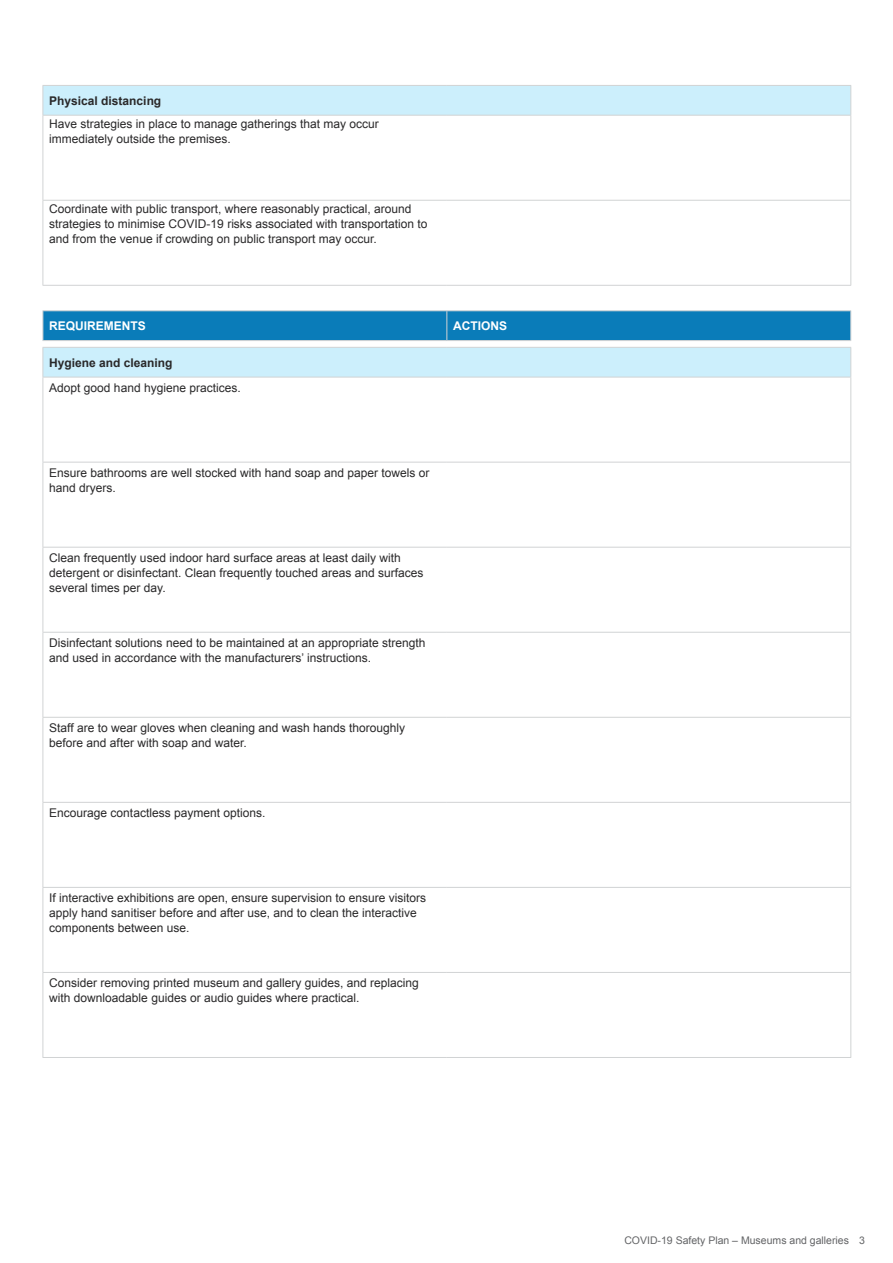
<style>
.page{position:relative;width:893px;height:1263px;background:#fff}
.page>*{position:absolute;margin:0;border:0;box-sizing:border-box;transform-origin:0 0}
.Text{font:12px/15px "Arial";color:#292829}
.H4-bold_tables{font:700 12px "Arial";color:#292829}
.Head_5_tables_white{font:700 12px "Arial";color:#fff}
.t1{font:10.5px "Arial";color:#636466}
</style>
<div class="page">
<hr style="left:43px;top:116px;width:1px;height:84px;background:#d1d3d4">
<hr style="left:850px;top:116px;width:1px;height:84px;background:#d1d3d4">
<hr style="left:43px;top:200px;width:404px;height:1px;background:#d1d3d4">
<hr style="left:43px;top:201px;width:1px;height:84px;background:#d1d3d4">
<hr style="left:447px;top:200px;width:404px;height:1px;background:#d1d3d4">
<hr style="left:850px;top:201px;width:1px;height:84px;background:#d1d3d4">
<hr style="left:43px;top:285px;width:404px;height:1px;background:#d1d3d4">
<hr style="left:447px;top:285px;width:404px;height:1px;background:#d1d3d4">
<hr style="left:43px;top:115px;width:404px;height:1px;background:#d1d3d4">
<hr style="left:447px;top:115px;width:404px;height:1px;background:#d1d3d4">
<div style="left:43px;top:85px;width:808px;height:30px;background:#cceffc"></div>
<hr style="left:43px;top:310px;width:404px;height:1px;background:#d1d3d4">
<hr style="left:447px;top:310px;width:404px;height:1px;background:#d1d3d4">
<svg style="left:43px;top:311px;width:808px;height:30px;background:#127fba"></svg>
<hr style="left:43px;top:377px;width:1px;height:85px;background:#d1d3d4">
<hr style="left:850px;top:377px;width:1px;height:85px;background:#d1d3d4">
<hr style="left:43px;top:462px;width:404px;height:1px;background:#d1d3d4">
<hr style="left:43px;top:462px;width:1px;height:85px;background:#d1d3d4">
<hr style="left:447px;top:462px;width:404px;height:1px;background:#d1d3d4">
<hr style="left:850px;top:462px;width:1px;height:85px;background:#d1d3d4">
<hr style="left:43px;top:547px;width:404px;height:1px;background:#d1d3d4">
<hr style="left:43px;top:547px;width:1px;height:85px;background:#d1d3d4">
<hr style="left:447px;top:547px;width:404px;height:1px;background:#d1d3d4">
<hr style="left:850px;top:547px;width:1px;height:85px;background:#d1d3d4">
<hr style="left:43px;top:632px;width:404px;height:1px;background:#d1d3d4">
<hr style="left:43px;top:633px;width:1px;height:84px;background:#d1d3d4">
<hr style="left:447px;top:632px;width:404px;height:1px;background:#d1d3d4">
<hr style="left:850px;top:633px;width:1px;height:84px;background:#d1d3d4">
<hr style="left:43px;top:717px;width:404px;height:1px;background:#d1d3d4">
<hr style="left:43px;top:718px;width:1px;height:84px;background:#d1d3d4">
<hr style="left:447px;top:717px;width:404px;height:1px;background:#d1d3d4">
<hr style="left:850px;top:718px;width:1px;height:84px;background:#d1d3d4">
<hr style="left:43px;top:802px;width:404px;height:1px;background:#d1d3d4">
<hr style="left:43px;top:803px;width:1px;height:84px;background:#d1d3d4">
<hr style="left:447px;top:802px;width:404px;height:1px;background:#d1d3d4">
<hr style="left:850px;top:803px;width:1px;height:84px;background:#d1d3d4">
<hr style="left:43px;top:887px;width:404px;height:1px;background:#d1d3d4">
<hr style="left:43px;top:888px;width:1px;height:84px;background:#d1d3d4">
<hr style="left:447px;top:887px;width:404px;height:1px;background:#d1d3d4">
<hr style="left:850px;top:888px;width:1px;height:84px;background:#d1d3d4">
<hr style="left:43px;top:972px;width:404px;height:1px;background:#d1d3d4">
<hr style="left:43px;top:973px;width:1px;height:84px;background:#d1d3d4">
<hr style="left:447px;top:972px;width:404px;height:1px;background:#d1d3d4">
<hr style="left:850px;top:973px;width:1px;height:84px;background:#d1d3d4">
<hr style="left:43px;top:1057px;width:404px;height:1px;background:#d1d3d4">
<hr style="left:447px;top:1057px;width:404px;height:1px;background:#d1d3d4">
<hr style="left:43px;top:377px;width:404px;height:1px;background:#d1d3d4">
<hr style="left:447px;top:377px;width:404px;height:1px;background:#d1d3d4">
<div style="left:43px;top:347px;width:808px;height:30px;background:#cceffc"></div>
<h4 class="H4-bold_tables" style="left:49px;top:93px;width:114px">Physical distancing</h4>
<p class="Text" style="left:49px;top:117px;width:331px">Have strategies in place to manage gatherings that may occur immediately outside the premises.</p>
<p class="Text" style="left:49px;top:202px;width:380px">Coordinate with public transport, where reasonably practical, around strategies to minimise COVID-19 risks associated with transportation to and from the venue if crowding on public transport may occur.</p>
<h5 class="Head_5_tables_white" style="left:49px;top:318px;width:98px">REQUIREMENTS</h5>
<h5 class="Head_5_tables_white" style="left:453px;top:318px;width:55px">ACTIONS</h5>
<h4 class="H4-bold_tables" style="left:49px;top:354px;width:125px">Hygiene and cleaning</h4>
<p class="Text" style="left:49px;top:380px;width:193px">Adopt good hand hygiene practices.</p>
<p class="Text" style="left:49px;top:465px;width:382px">Ensure bathrooms are well stocked with hand soap and paper towels or hand dryers.</p>
<p class="Text" style="left:49px;top:550px;width:376px">Clean frequently used indoor hard surface areas at least daily with detergent or disinfectant. Clean frequently touched areas and surfaces several times per day.</p>
<p class="Text" style="left:49px;top:635px;width:378px">Disinfectant solutions need to be maintained at an appropriate strength and used in accordance with the manufacturers’ instructions.</p>
<p class="Text" style="left:49px;top:720px;width:357px">Staff are to wear gloves when cleaning and wash hands thoroughly before and after with soap and water.</p>
<p class="Text" style="left:49px;top:805px;width:218px">Encourage contactless payment options.</p>
<p class="Text" style="left:49px;top:890px;width:378px">If interactive exhibitions are open, ensure supervision to ensure visitors apply hand sanitiser before and after use, and to clean the interactive components between use.</p>
<p class="Text" style="left:49px;top:975px;width:371px">Consider removing printed museum and gallery guides, and replacing with downloadable guides or audio guides where practical.</p>
<p class="t1" style="left:624px;top:1234px;width:242px">COVID-19 Safety Plan – Museums and galleries 3</p>
</div>
